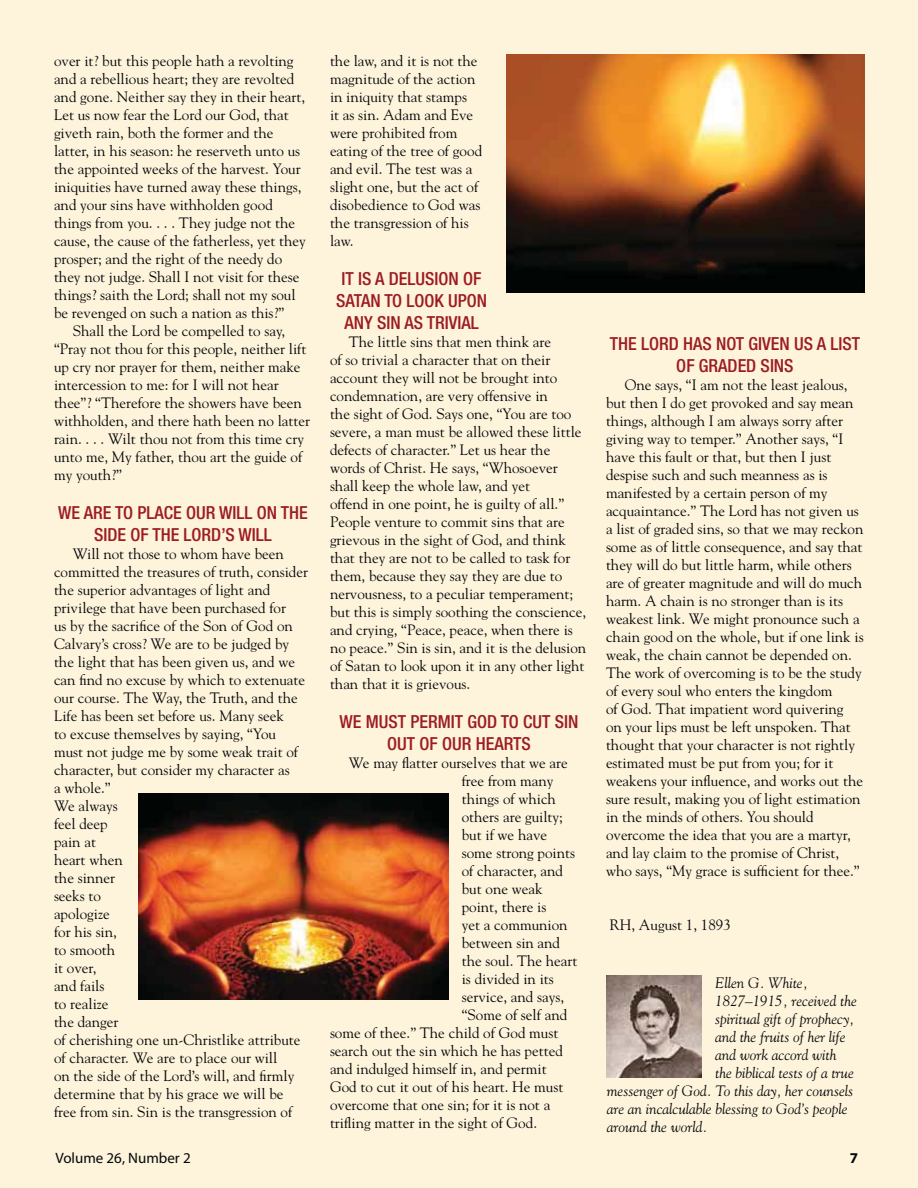
<style>
.page{position:relative;width:918px;height:1188px;background:#fef3db}
.page>*{position:absolute;margin:0;border:0;box-sizing:border-box;transform-origin:0 0}
.t1{font:500 condensed 18px/21.6px "Helvetica Neue";color:#9c1c21;text-align:center}
.t2{font:15px/18px "Goudy";color:#040809}
.t3{font:italic 15px "Goudy";color:#040809}
.t4{font:15px "Myriad Pro";color:#040809}
.t5{font:700 15px "Myriad Pro";color:#040809}
</style>
<div class="page">
<img style="left:607px;top:976px;width:95px;height:102px">
<img style="left:507px;top:54px;width:357px;height:238px">
<img style="left:138px;top:793px;width:310px;height:206px">
<p class="t2" style="left:54px;top:53px;width:253px">over it? but this people hath a revolting and a rebellious heart; they are revolted and gone. Neither say they in their heart, Let us now fear the Lord our God, that giveth rain, both the former and the latter, in his season: he reserveth unto us the appointed weeks of the harvest. Your iniquities have turned away these things, and your sins have withholden good things from you. . . . They judge not the cause, the cause of the fatherless, yet they prosper; and the right of the needy do they not judge. Shall I not visit for these things? saith the Lord; shall not my soul be revenged on such a nation as this?”</p>
<p class="t2" style="left:54px;top:323px;width:258px;text-indent:19px">Shall the Lord be compelled to say, “Pray not thou for this people, neither lift up cry nor prayer for them, neither make intercession to me: for I will not hear thee”? “Therefore the showers have been withholden, and there hath been no latter rain. . . . Wilt thou not from this time cry unto me, My father, thou art the guide of my youth?”</p>
<p class="t1" style="left:58px;top:504px;width:251px">WE ARE TO PLACE OUR WILL ON THE<br>SIDE OF THE LORD’S WILL</p>
<p class="t2" style="left:54px;top:546px;width:256px;text-indent:19px">Will not those to whom have been committed the treasures of truth, consider the superior advantages of light and privilege that have been purchased for<br>us by the sacrifice of the Son of God on<br>Calvary’s cross? We are to be judged by the light that has been given us, and we can find no excuse by which to extenuate our course. The Way, the Truth, and the<br>Life has been set before us. Many seek<br>to excuse themselves by saying, “You must not judge me by some weak trait of character, but consider my character as<br>a whole.”<br>We always<br>feel deep<br>pain at<br>heart when<br>the sinner<br>seeks to<br>apologize<br>for his sin,<br>to smooth<br>it over,<br>and fails<br>to realize<br>the danger<br>of cherishing one un-Christlike attribute of character. We are to place our will<br>on the side of the Lord’s will, and firmly determine that by his grace we will be free from sin. Sin is the transgression of</p>
<p class="t2" style="left:330px;top:53px;width:154px">the law, and it is not the magnitude of the action in iniquity that stamps<br>it as sin. Adam and Eve were prohibited from eating of the tree of good and evil. The test was a slight one, but the act of disobedience to God was the transgression of his law.</p>
<p class="t1" style="left:336px;top:270px;width:153px">IT IS A DELUSION OF<br>SATAN TO LOOK UPON<br>ANY SIN AS TRIVIAL</p>
<p class="t2" style="left:330px;top:334px;width:258px;text-indent:19px">The little sins that men think are<br>of so trivial a character that on their account they will not be brought into condemnation, are very offensive in<br>the sight of God. Says one, “You are too severe, a man must be allowed these little defects of character.” Let us hear the words of Christ. He says, “Whosoever shall keep the whole law, and yet<br>offend in one point, he is guilty of all.” People venture to commit sins that are grievous in the sight of God, and think that they are not to be called to task for them, because they say they are due to nervousness, to a peculiar temperament; but this is simply soothing the conscience, and crying, “Peace, peace, when there is no peace.” Sin is sin, and it is the delusion of Satan to look upon it in any other light than that it is grievous.</p>
<p class="t1" style="left:340px;top:713px;width:240px">WE MUST PERMIT GOD TO CUT SIN<br>OUT OF OUR HEARTS</p>
<p class="t2" style="left:349px;top:755px;width:221px">We may flatter ourselves that we are</p>
<p class="t2" style="left:462px;top:773px;width:93px">free from many</p>
<p class="t2" style="left:462px;top:791px;width:96px">things of which</p>
<p class="t2" style="left:462px;top:809px;width:103px">others are guilty;</p>
<p class="t2" style="left:462px;top:827px;width:87px">but if we have</p>
<p class="t2" style="left:462px;top:845px;width:115px">some strong points</p>
<p class="t2" style="left:462px;top:863px;width:103px">of character, and</p>
<p class="t2" style="left:462px;top:881px;width:82px">but one weak</p>
<p class="t2" style="left:462px;top:899px;width:86px">point, there is</p>
<p class="t2" style="left:462px;top:917px;width:107px">yet a communion</p>
<p class="t2" style="left:462px;top:935px;width:100px">between sin and</p>
<p class="t2" style="left:462px;top:953px;width:117px">the soul. The heart</p>
<p class="t2" style="left:462px;top:971px;width:94px">is divided in its</p>
<p class="t2" style="left:462px;top:989px;width:104px">service, and says,</p>
<p class="t2" style="left:462px;top:1007px;width:107px">“Some of self and</p>
<p class="t2" style="left:330px;top:1025px;width:230px">some of thee.” The child of God must</p>
<p class="t2" style="left:330px;top:1043px;width:234px">search out the sin which he has petted</p>
<p class="t2" style="left:330px;top:1061px;width:218px">and indulged himself in, and permit</p>
<p class="t2" style="left:330px;top:1079px;width:235px">God to cut it out of his heart. He must</p>
<p class="t2" style="left:330px;top:1097px;width:222px">overcome that one sin; for it is not a</p>
<p class="t2" style="left:330px;top:1115px;width:209px">trifling matter in the sight of God.</p>
<p class="t1" style="left:610px;top:335px;width:252px">THE LORD HAS NOT GIVEN US A LIST<br>OF GRADED SINS</p>
<p class="t2" style="left:606px;top:377px;width:259px;text-indent:19px">One says, “I am not the least jealous, but then I do get provoked and say mean things, although I am always sorry after giving way to temper.” Another says, “I have this fault or that, but then I just despise such and such meanness as is manifested by a certain person of my acquaintance.” The Lord has not given us a list of graded sins, so that we may reckon some as of little consequence, and say that they will do but little harm, while others are of greater magnitude and will do much harm. A chain is no stronger than is its weakest link. We might pronounce such a chain good on the whole, but if one link is weak, the chain cannot be depended on.<br>The work of overcoming is to be the study of every soul who enters the kingdom<br>of God. That impatient word quivering<br>on your lips must be left unspoken. That thought that your character is not rightly estimated must be put from you; for it weakens your influence, and works out the sure result, making you of light estimation in the minds of others. You should overcome the idea that you are a martyr, and lay claim to the promise of Christ, who says, “My grace is sufficient for thee.”</p>
<p class="t2" style="left:610px;top:917px;width:123px">RH, August 1, 1893</p>
<p class="t3" style="left:715px;top:977px;width:94px">Ellen G. White,</p>
<p class="t3" style="left:715px;top:995px;width:143px">1827–1915, received the</p>
<p class="t3" style="left:715px;top:1013px;width:140px">spiritual gift of prophecy,</p>
<p class="t3" style="left:715px;top:1031px;width:132px">and the fruits of her life</p>
<p class="t3" style="left:715px;top:1049px;width:123px">and work accord with</p>
<p class="t3" style="left:715px;top:1067px;width:140px">the biblical tests of a true</p>
<p class="t3" style="left:607px;top:1085px;width:248px">messenger of God. To this day, her counsels</p>
<p class="t3" style="left:607px;top:1103px;width:243px">are an incalculable blessing to God’s people</p>
<p class="t3" style="left:607px;top:1121px;width:102px">around the world.</p>
<p class="t4" style="left:56px;top:1149px;width:137px">Volume 26, Number 2</p>
<p class="t5" style="left:850px;top:1149px;width:10px">7</p>
</div>
